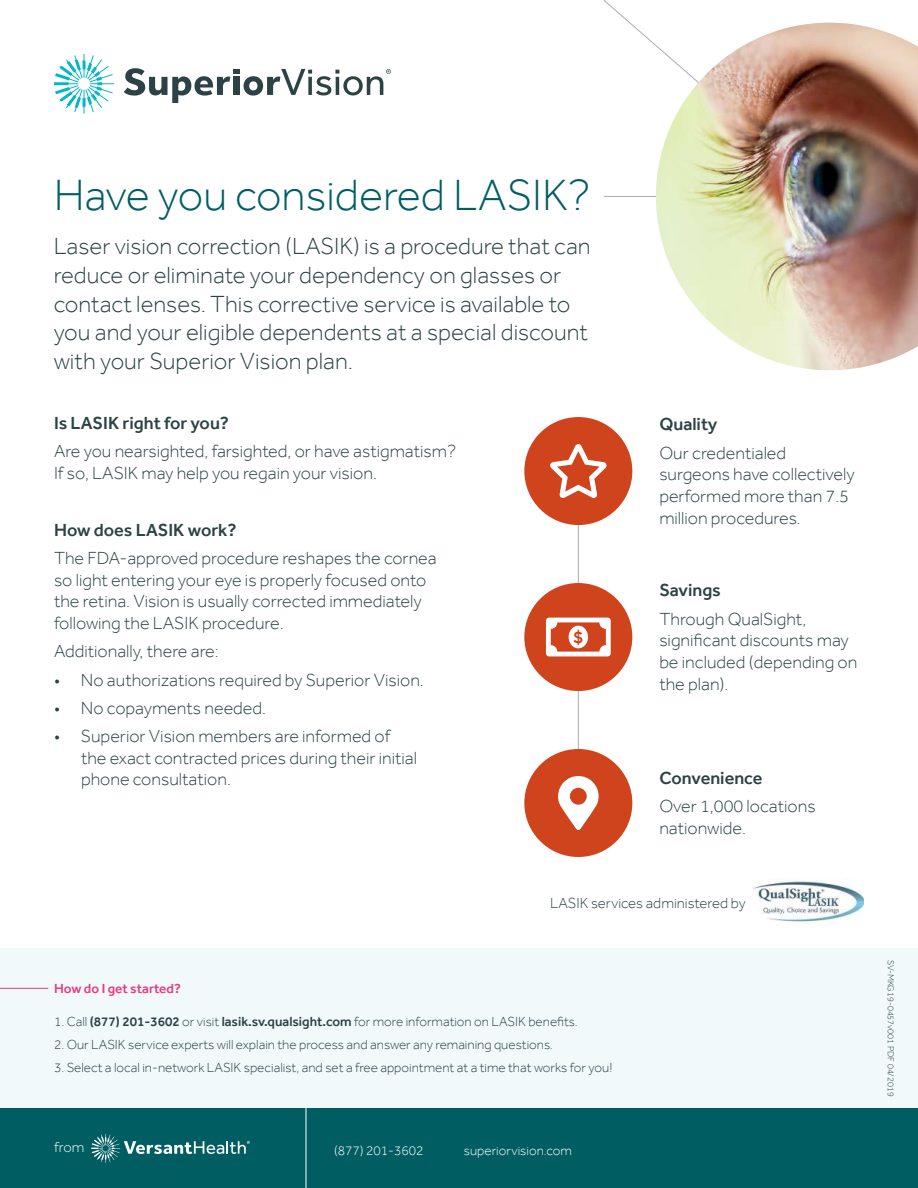
<style>
.page{position:relative;width:918px;height:1188px;background:#fff}
.page>*{position:absolute;margin:0;border:0;box-sizing:border-box;transform-origin:0 0}
.t1{font:300 45px "Effra";color:#005e63}
.t2{font:300 24px/28.8px "Effra";color:#2c4244}
.t3{font:300 18px/21.6px "Effra";color:#2c4244}
.t4{font:500 18px "Effra";color:#2c4244}
.t5{font:500 18px "Effra";color:#cf431d}
.t6{font:300 15px "Effra";color:#2c4244}
.t7{font:300 14.7px "Effra";color:#fff}
.t8{font:300 13.5px "Effra";color:#2c4244}
.t9{font:300 13.5px "Effra";color:#fff}
.t10{font:500 13.5px "Effra";color:#ed367f}
.t11{font:300 9px "Effra";color:#2c4244}
.s1{font-weight:500}
</style>
<div class="page">
<div style="left:0;top:948px;width:918px;height:160px;background:#f1f9fb"></div>
<div style="left:0;top:1108px;width:918px;height:80px;background:#005e63"></div>
<hr style="left:0;top:988px;width:48px;height:1px;background:#ed367f">
<svg style="left:91px;top:1135px;width:159px;height:28px"></svg>
<hr style="left:306px;top:1108px;width:1px;height:80px;background:#fff">
<svg style="left:603px;top:0;width:228px;height:197px"></svg>
<img style="left:656px;top:23px;width:262px;height:347px">
<hr style="left:578px;top:468px;width:1px;height:285px;background:#aaaead">
<div style="left:524px;top:417px;width:108px;height:108px;background:#cf431d;border-radius:50%"></div>
<svg style="left:550px;top:444px;width:57px;height:54px"></svg>
<div style="left:524px;top:583px;width:108px;height:108px;background:#cf431d;border-radius:50%"></div>
<svg style="left:546px;top:618px;width:65px;height:38px"></svg>
<div style="left:524px;top:749px;width:108px;height:108px;background:#cf431d;border-radius:50%"></div>
<svg style="left:558px;top:776px;width:41px;height:54px"></svg>
<img style="left:753px;top:880px;width:111px;height:43px">
<svg style="left:54px;top:54px;width:60px;height:59px"></svg>
<svg style="left:124px;top:68px;width:267px;height:35px"></svg>
<h1 class="t1" style="left:54px;top:177px;width:538px">Have you considered LASIK?</h1>
<p class="t2" style="left:54px;top:233px;width:539px">Laser vision correction (LASIK) is a procedure that can reduce or eliminate your dependency on glasses or contact lenses. This corrective service is available to you and your eligible dependents at a special discount with your Superior Vision plan.</p>
<p class="t4" style="left:54px;top:416px;width:177px">Is LASIK right for you?</p>
<p class="t3" style="left:54px;top:442px;width:404px">Are you nearsighted, farsighted, or have astigmatism?<br>If so, LASIK may help you regain your vision.</p>
<p class="t4" style="left:54px;top:522px;width:184px">How does LASIK work?</p>
<p class="t3" style="left:54px;top:548px;width:384px">The FDA-approved procedure reshapes the cornea so light entering your eye is properly focused onto the retina. Vision is usually corrected immediately following the LASIK procedure.</p>
<p class="t3" style="left:54px;top:642px;width:166px">Additionally, there are:</p>
<p class="t3" style="left:54px;top:670px;width:371px">• No authorizations required by Superior Vision.</p>
<p class="t3" style="left:54px;top:698px;width:214px">• No copayments needed.</p>
<p class="t3" style="left:81px;top:727px;width:338px;text-indent:-27px">• Superior Vision members are informed of the exact contracted prices during their initial phone consultation.</p>
<p class="t5" style="left:573px;top:630px;width:11px">$</p>
<p class="t4" style="left:659px;top:417px;width:60px">Quality</p>
<p class="t3" style="left:659px;top:443px;width:197px">Our credentialed surgeons have collectively performed more than 7.5 million procedures.</p>
<p class="t4" style="left:659px;top:583px;width:63px">Savings</p>
<p class="t3" style="left:659px;top:609px;width:200px">Through QualSight, significant discounts may be included (depending on the plan).</p>
<p class="t4" style="left:659px;top:771px;width:105px">Convenience</p>
<p class="t3" style="left:659px;top:797px;width:158px">Over 1,000 locations nationwide.</p>
<p class="t6" style="left:550px;top:896px;width:197px">LASIK services administered by</p>
<p class="t10" style="left:54px;top:983px;width:128px">How do I get started?</p>
<p class="t8" style="left:54px;top:1016px;width:525px">1. Call <span class="s1">(877) 201-3602</span> or visit <span class="s1">lasik.sv.qualsight.com</span> for more information on LASIK benefits.</p>
<p class="t8" style="left:54px;top:1039px;width:500px">2. Our LASIK service experts will explain the process and answer any remaining questions.</p>
<p class="t8" style="left:54px;top:1062px;width:560px">3. Select a local in-network LASIK specialist, and set a free appointment at a time that works for you!</p>
<p class="t7" style="left:54px;top:1139px;width:32px">from</p>
<p class="t9" style="left:334px;top:1144px;width:91px">(877) 201-3602</p>
<p class="t9" style="left:464px;top:1144px;width:110px">superiorvision.com</p>
<p class="t11" style="left:895px;top:960px;width:138px;rotate:90deg">SV-MKG19-0457v001 PDF 04/2019</p>
</div>
